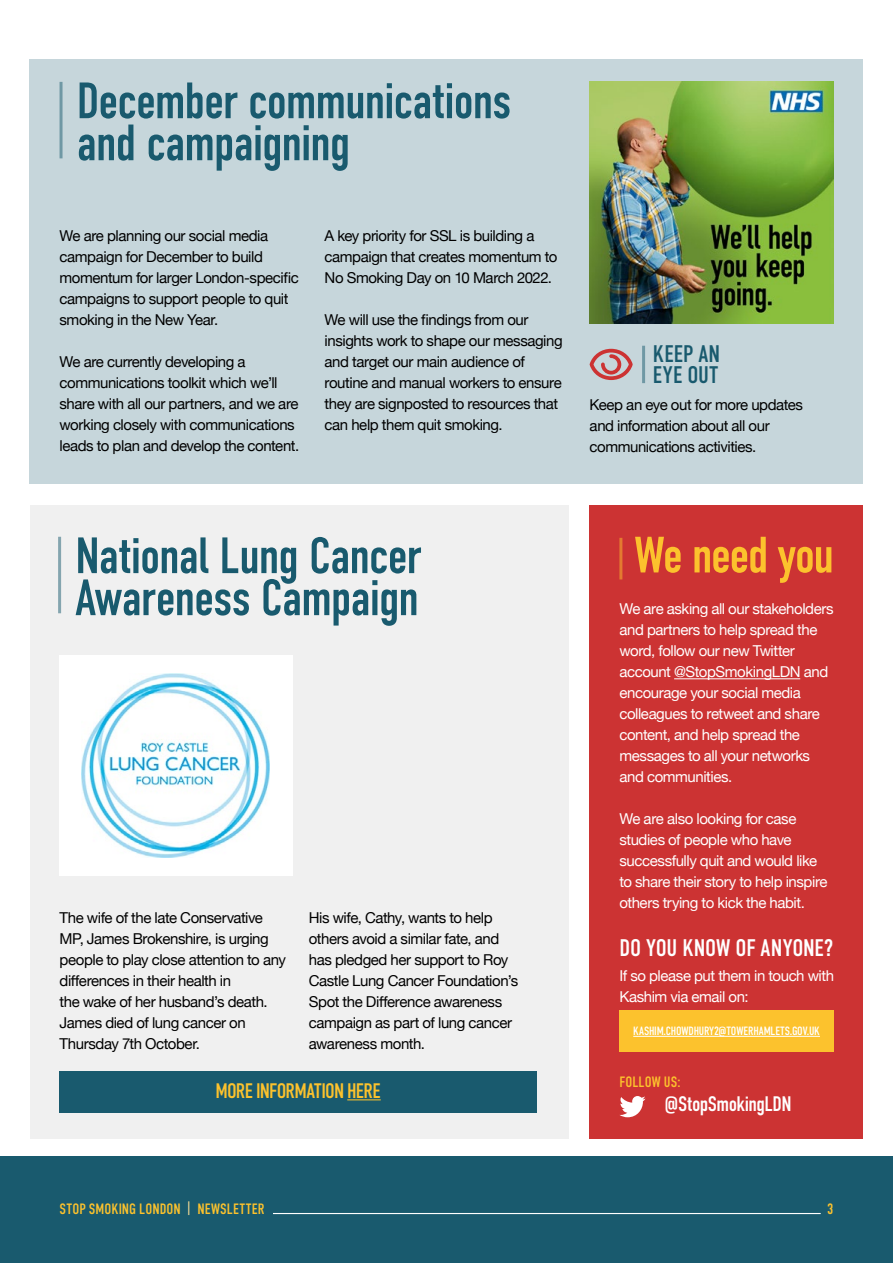
<style>
.page{position:relative;width:893px;height:1263px;background:#fff}
.page>*{position:absolute;margin:0;border:0;box-sizing:border-box;transform-origin:0 0}
.t1{font:51px/42px "DIN Condensed";letter-spacing:-.025em;color:#195a6e}
.t2{font:51px "DIN Condensed";letter-spacing:-.035em;color:#fcc22d}
.t3{font:24px "DIN Condensed";letter-spacing:-.01em;color:#fff}
.t4{font:24px/21px "DIN Condensed";letter-spacing:.005em;color:#195a6e}
.t5{font:21px "DIN Condensed";letter-spacing:-.04em;color:#fcc22d}
.t6{font:21px "DIN Condensed";letter-spacing:-.03em;color:#fff}
.t7{font:15px/21px "Helvetica Neue";letter-spacing:-.03em;color:#000}
.t8{font:15px/21px "Helvetica Neue";letter-spacing:-.03em;color:#fff}
.t9{font:15px "DIN Condensed";letter-spacing:.005em;color:#fcc22d}
.t10{font:12px "DIN Condensed";letter-spacing:-.015em;color:#fff}
.s1{color:#fde096}
</style>
<div class="page">
<div style="left:590px;top:505px;width:273px;height:633px;background:#c33"></div>
<div style="left:30px;top:505px;width:538px;height:633px;background:#f0f0f0"></div>
<hr style="left:619px;top:538px;width:3px;height:41px;background:#fcc22d">
<div style="left:30px;top:60px;width:833px;height:424px;background:#c6d6db"></div>
<hr style="left:60px;top:82px;width:3px;height:76px;background:#195a6e">
<hr style="left:58px;top:537px;width:3px;height:76px;background:#195a6e">
<hr style="left:674px;top:678px;width:126px;height:1px;background:#fff">
<svg style="left:620px;top:1096px;width:26px;height:21px"></svg>
<div style="left:0;top:1157px;width:893px;height:106px;background:#195a6e"></div>
<hr style="left:273px;top:1213px;width:548px;height:1px;background:#fff">
<div style="left:619px;top:1010px;width:215px;height:42px;background:#fcc22d"></div>
<div style="left:59px;top:1071px;width:478px;height:42px;background:#195a6e"></div>
<hr style="left:633px;top:1036px;width:187px;height:1px;background:#fff">
<hr style="left:347px;top:1099px;width:34px;height:1px;background:#fcc22d">
<hr style="left:642px;top:346px;width:3px;height:37px;background:#195a6e">
<svg style="left:590px;top:349px;width:43px;height:31px"></svg>
<img style="left:590px;top:82px;width:243px;height:241px">
<div style="left:59px;top:655px;width:233px;height:220px;background:#fff"></div>
<img style="left:82px;top:673px;width:187px;height:184px">
<h1 class="t1" style="left:77px;top:81px;width:436px">December communications and campaigning</h1>
<p class="t7" style="left:60px;top:226px;width:241px">We are planning our social media campaign for December to build momentum for larger London-specific campaigns to support people to quit smoking in the New Year.</p>
<p class="t7" style="left:60px;top:352px;width:241px">We are currently developing a communications toolkit which we’ll share with all our partners, and we are working closely with communications leads to plan and develop the content.</p>
<p class="t7" style="left:325px;top:226px;width:234px">A key priority for SSL is building a campaign that creates momentum to<br>No Smoking Day on 10 March 2022.</p>
<p class="t7" style="left:325px;top:310px;width:240px">We will use the findings from our insights work to shape our messaging and target our main audience of routine and manual workers to ensure they are signposted to resources that can help them quit smoking.</p>
<h2 class="t4" style="left:653px;top:344px;width:69px">KEEP AN<br>EYE OUT</h2>
<p class="t7" style="left:590px;top:395px;width:215px">Keep an eye out for more updates and information about all our communications activities.</p>
<h1 class="t1" style="left:75px;top:536px;width:348px">National Lung Cancer<br>Awareness Campaign</h1>
<p class="t7" style="left:60px;top:908px;width:228px">The wife of the late Conservative<br>MP, James Brokenshire, is urging people to play close attention to any differences in their health in<br>the wake of her husband’s death.<br>James died of lung cancer on<br>Thursday 7th October.</p>
<p class="t7" style="left:309px;top:908px;width:211px">His wife, Cathy, wants to help others avoid a similar fate, and has pledged her support to Roy<br>Castle Lung Cancer Foundation’s<br>Spot the Difference awareness campaign as part of lung cancer awareness month.</p>
<h3 class="t5" style="left:215px;top:1079px;width:167px">MORE INFORMATION HERE</h3>
<h1 class="t2" style="left:634px;top:526px;width:201px">We need you</h1>
<p class="t8" style="left:619px;top:599px;width:216px">We are asking all our stakeholders and partners to help spread the word, follow our new Twitter account @StopSmokingLDN and encourage your social media colleagues to retweet and share content, and help spread the messages to all your networks and communities.</p>
<p class="t8" style="left:619px;top:809px;width:210px">We are also looking for case studies of people who have successfully quit and would like to share their story to help inspire others trying to kick the habit.</p>
<h2 class="t3" style="left:619px;top:935px;width:215px">DO YOU KNOW OF ANYONE?</h2>
<p class="t8" style="left:619px;top:966px;width:216px">If so please put them in touch with<br>Kashim via email on:</p>
<p class="t10" style="left:633px;top:1024px;width:188px">KASHIM.CHOWDHURY2@TOWERHAMLETS.GOV.UK</p>
<p class="t9" style="left:619px;top:1073px;width:62px">FOLLOW US:</p>
<h3 class="t6" style="left:665px;top:1092px;width:128px">@StopSmokingLDN</h3>
<p class="t9" style="left:60px;top:1200px;width:206px">STOP SMOKING LONDON <span class="s1">|</span> NEWSLETTER</p>
<p class="t9" style="left:827px;top:1200px;width:8px">3</p>
</div>
